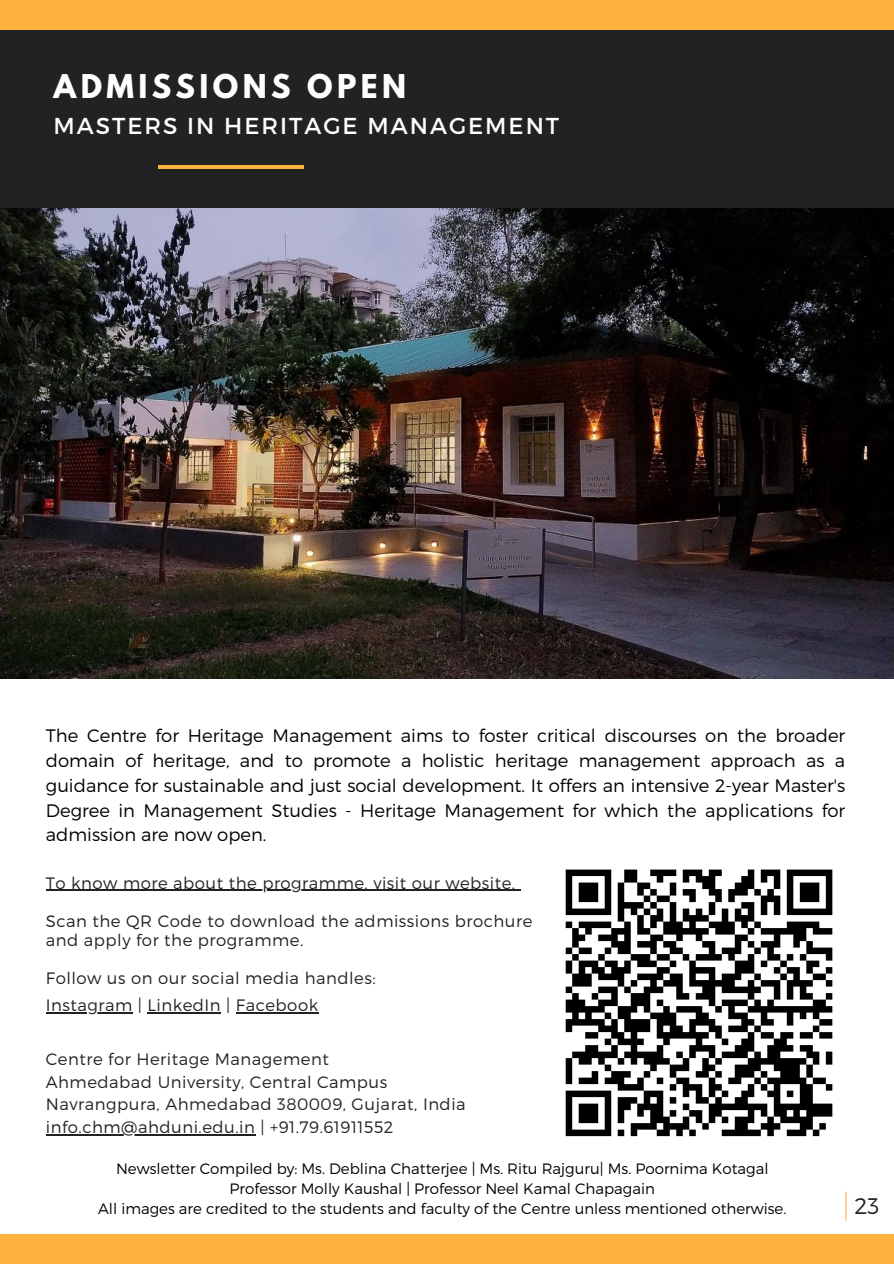
<style>
.page{position:relative;width:894px;height:1264px;background:#fff}
.page>*{position:absolute;margin:0;border:0;box-sizing:border-box;transform-origin:0 0}
.t1{font:700 28.95px "League Spartan";letter-spacing:.15em;color:#fefefe}
.t2{font:23.1px "Montserrat";letter-spacing:.085em;color:#fefefe}
.t3{font:300 22.5px "Montserrat";color:#222}
.t4{font:300 18px/24.8px "Montserrat";color:#000;text-align:justify}
.t5{font:300 16.5px/22.5px "Montserrat";letter-spacing:.03em;color:#222}
.t6{font:300 15px/20.2px "Montserrat";color:#000;text-align:center}
</style>
<div class="page">
<div style="left:0;top:16px;width:893px;height:192px;background:#222"></div>
<div style="left:0;top:0;width:893px;height:29px;background:#ffb13e"></div>
<div style="left:0;top:1234px;width:893px;height:29px;background:#ffb13e"></div>
<hr style="left:158px;top:165px;width:145px;height:4px;background:#ffb13e">
<svg style="left:845px;top:1191px;width:1px;height:29px"></svg>
<img style="left:0;top:208px;width:893px;height:471px">
<hr style="left:46px;top:889px;width:469px;height:1px;background:#222">
<hr style="left:46px;top:1012px;width:87px;height:1px;background:#222">
<hr style="left:147px;top:1012px;width:74px;height:1px;background:#222">
<hr style="left:236px;top:1012px;width:82px;height:1px;background:#222">
<hr style="left:46px;top:1133px;width:209px;height:2px;background:#222">
<svg style="left:565px;top:869px;width:268px;height:268px"></svg>
<h1 class="t1" style="left:53px;top:72px;width:354px">ADMISSIONS OPEN</h1>
<h2 class="t2" style="left:53px;top:111px;width:507px">MASTERS IN HERITAGE MANAGEMENT</h2>
<p class="t4" style="left:46px;top:722px;width:800px">The Centre for Heritage Management aims to foster critical discourses on the broader domain of heritage, and to promote a holistic heritage management approach as a guidance for sustainable and just social development. It offers an intensive 2-year Master's Degree in Management Studies - Heritage Management for which the applications for admission are now open.</p>
<p class="t5" style="left:46px;top:870px;width:470px">To know more about the programme, visit our website.</p>
<p class="t5" style="left:46px;top:910px;width:488px;line-height:19.2px">Scan the QR Code to download the admissions brochure and apply for the programme.</p>
<p class="t5" style="left:46px;top:964px;width:331px;line-height:27px">Follow us on our social media handles:<br>Instagram | LinkedIn | Facebook</p>
<p class="t5" style="left:46px;top:1047px;width:421px">Centre for Heritage Management<br>Ahmedabad University, Central Campus Navrangpura, Ahmedabad 380009, Gujarat, India info.chm@ahduni.edu.in | +91.79.61911552</p>
<p class="t6" style="left:98px;top:1157px;width:689px">Newsletter Compiled by: Ms. Deblina Chatterjee | Ms. Ritu Rajguru| Ms. Poornima Kotagal<br>Professor Molly Kaushal | Professor Neel Kamal Chapagain<br>All images are credited to the students and faculty of the Centre unless mentioned otherwise.</p>
<h3 class="t3" style="left:854px;top:1191px;width:26px">23</h3>
</div>
